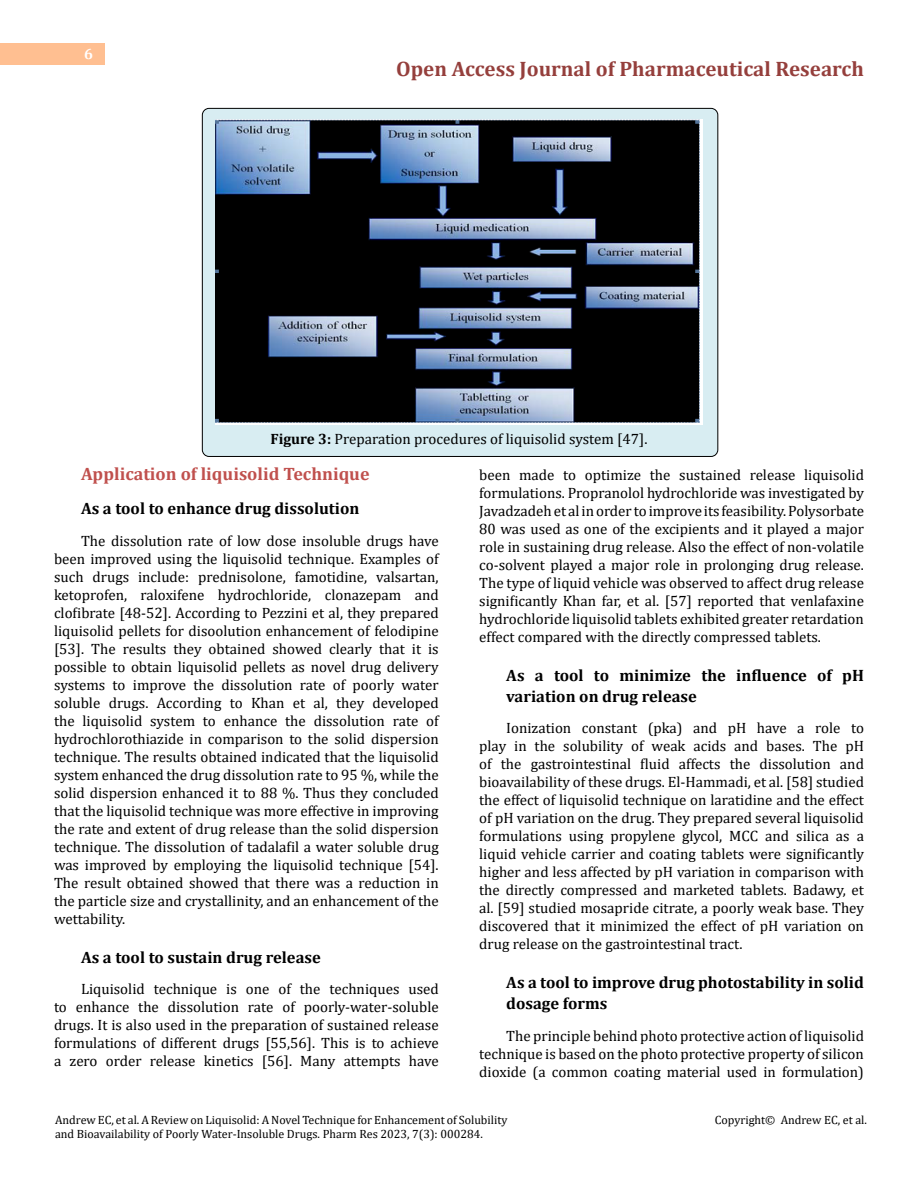
<style>
.page{position:relative;width:918px;height:1188px;background:#fff}
.page>*{position:absolute;margin:0;border:0;box-sizing:border-box;transform-origin:0 0}
.t1{font:700 21px "Cambria";color:#953f3c}
.t2{font:700 18px "Cambria";color:#c0504d}
.t3{font:700 16.5px/21px "Cambria";color:#000}
.t4{font:15px/18px "Cambria";color:#000;text-align:justify}
.t5{font:700 15px "Cambria";color:#fff}
.t6{font:12px/14.4px "Cambria";color:#000}
.s1{font-weight:700}
</style>
<div class="page">
<div style="left:0;top:43px;width:105px;height:21px;background:#ffbf91"></div>
<div style="left:202px;top:108px;width:516px;height:348px;background:#d8edf2;border-radius:7px"></div>
<img style="left:215px;top:120px;width:488px;height:304px">
<p class="t5" style="left:84px;top:44px;width:10px">6</p>
<h1 class="t1" style="left:396px;top:54px;width:469px">Open Access Journal of Pharmaceutical Research</h1>
<p class="t4" style="left:271px;top:429px;width:378px"><span class="s1">Figure 3:</span> Preparation procedures of liquisolid system [47].</p>
<p class="t2" style="left:81px;top:461px;width:290px">Application of liquisolid Technique</p>
<p class="t3" style="left:81px;top:497px;width:280px">As a tool to enhance drug dissolution</p>
<p class="t4" style="left:54px;top:531px;width:386px;text-indent:27px">The dissolution rate of low dose insoluble drugs have been improved using the liquisolid technique. Examples of such drugs include: prednisolone, famotidine, valsartan, ketoprofen, raloxifene hydrochloride, clonazepam and clofibrate [48-52]. According to Pezzini et al, they prepared liquisolid pellets for disoolution enhancement of felodipine [53]. The results they obtained showed clearly that it is possible to obtain liquisolid pellets as novel drug delivery systems to improve the dissolution rate of poorly water soluble drugs. According to Khan et al, they developed the liquisolid system to enhance the dissolution rate of hydrochlorothiazide in comparison to the solid dispersion technique. The results obtained indicated that the liquisolid system enhanced the drug dissolution rate to 95 %, while the solid dispersion enhanced it to 88 %. Thus they concluded that the liquisolid technique was more effective in improving the rate and extent of drug release than the solid dispersion technique. The dissolution of tadalafil a water soluble drug was improved by employing the liquisolid technique [54].<br>The result obtained showed that there was a reduction in the particle size and crystallinity, and an enhancement of the wettability.</p>
<p class="t3" style="left:81px;top:946px;width:241px">As a tool to sustain drug release</p>
<p class="t4" style="left:54px;top:980px;width:386px;text-indent:27px">Liquisolid technique is one of the techniques used to enhance the dissolution rate of poorly-water-soluble drugs. It is also used in the preparation of sustained release formulations of different drugs [55,56]. This is to achieve a zero order release kinetics [56]. Many attempts have</p>
<p class="t4" style="left:479px;top:465px;width:386px">been made to optimize the sustained release liquisolid formulations. Propranolol hydrochloride was investigated by Javadzadeh et al in order to improve its feasibility. Polysorbate 80 was used as one of the excipients and it played a major role in sustaining drug release. Also the effect of non-volatile co-solvent played a major role in prolonging drug release.<br>The type of liquid vehicle was observed to affect drug release significantly Khan far, et al. [57] reported that venlafaxine hydrochloride liquisolid tablets exhibited greater retardation effect compared with the directly compressed tablets.</p>
<p class="t3" style="left:506px;top:664px;width:359px">As a tool to minimize the influence of pH variation on drug release</p>
<p class="t4" style="left:479px;top:719px;width:386px;text-indent:27px">Ionization constant (pka) and pH have a role to play in the solubility of weak acids and bases. The pH of the gastrointestinal fluid affects the dissolution and bioavailability of these drugs. El-Hammadi, et al. [58] studied the effect of liquisolid technique on laratidine and the effect of pH variation on the drug. They prepared several liquisolid formulations using propylene glycol, MCC and silica as a liquid vehicle carrier and coating tablets were significantly higher and less affected by pH variation in comparison with the directly compressed and marketed tablets. Badawy, et al. [59] studied mosapride citrate, a poorly weak base. They discovered that it minimized the effect of pH variation on drug release on the gastrointestinal tract.</p>
<p class="t3" style="left:506px;top:971px;width:359px">As a tool to improve drug photostability in solid dosage forms</p>
<p class="t4" style="left:479px;top:1026px;width:386px;text-indent:27px">The principle behind photo protective action of liquisolid technique is based on the photo protective property of silicon dioxide (a common coating material used in formulation)</p>
<p class="t6" style="left:55px;top:1112px;width:454px">Andrew EC, et al. A Review on Liquisolid: A Novel Technique for Enhancement of Solubility and Bioavailability of Poorly Water-Insoluble Drugs. Pharm Res 2023, 7(3): 000284.</p>
<p class="t6" style="left:715px;top:1112px;width:154px">Copyright© Andrew EC, et al.</p>
</div>
